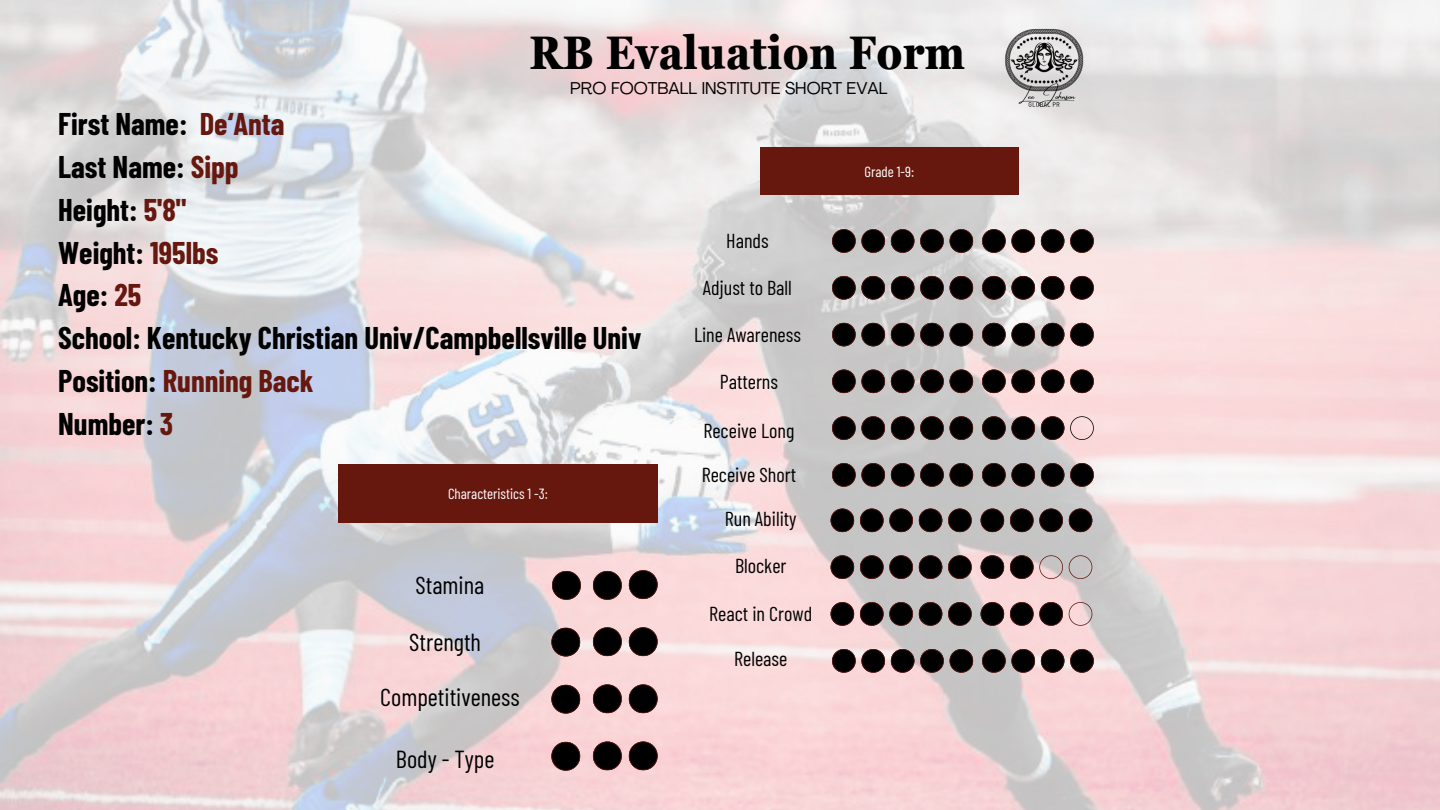
<style>
.page{position:relative;width:1440px;height:810px;background:#fff}
.page>*{position:absolute;margin:0;border:0;box-sizing:border-box;transform-origin:0 0}
.t1{font:700 condensed 47.1px "Georgia Pro";color:#000}
.t2{font:700 30.7px/42.8px "Barlow Condensed";color:#000}
.t3{font:24.7px "Barlow Condensed";color:#000}
.t4{font:20.2px "Barlow Condensed";color:#000}
.t5{font:16.9px "Agrandir";color:#000}
.t6{font:14.8px "Barlow Condensed";color:#fff}
.s1{color:#66180f}
</style>
<div class="page">
<img style="left:0;top:0;width:1440px;height:810px">
<div style="left:338px;top:465px;width:320px;height:58px;background:#66180f"></div>
<svg style="left:552px;top:571px;width:29px;height:29px"></svg>
<svg style="left:593px;top:571px;width:29px;height:29px"></svg>
<svg style="left:629px;top:570px;width:29px;height:29px"></svg>
<svg style="left:551px;top:628px;width:29px;height:28px"></svg>
<svg style="left:593px;top:627px;width:29px;height:29px"></svg>
<svg style="left:629px;top:627px;width:29px;height:29px"></svg>
<svg style="left:551px;top:685px;width:29px;height:29px"></svg>
<svg style="left:593px;top:684px;width:29px;height:29px"></svg>
<svg style="left:629px;top:684px;width:29px;height:29px"></svg>
<svg style="left:551px;top:742px;width:29px;height:29px"></svg>
<svg style="left:593px;top:741px;width:29px;height:29px"></svg>
<svg style="left:629px;top:741px;width:29px;height:29px"></svg>
<svg style="left:832px;top:229px;width:53px;height:24px"></svg>
<svg style="left:920px;top:229px;width:24px;height:24px"></svg>
<svg style="left:891px;top:229px;width:23px;height:24px"></svg>
<svg style="left:950px;top:229px;width:23px;height:24px"></svg>
<svg style="left:832px;top:276px;width:53px;height:24px"></svg>
<svg style="left:920px;top:276px;width:24px;height:24px"></svg>
<svg style="left:891px;top:276px;width:23px;height:24px"></svg>
<svg style="left:950px;top:276px;width:23px;height:24px"></svg>
<svg style="left:832px;top:323px;width:53px;height:23px"></svg>
<svg style="left:920px;top:323px;width:24px;height:23px"></svg>
<svg style="left:891px;top:323px;width:23px;height:23px"></svg>
<svg style="left:950px;top:323px;width:23px;height:23px"></svg>
<svg style="left:832px;top:369px;width:53px;height:24px"></svg>
<svg style="left:920px;top:369px;width:24px;height:24px"></svg>
<svg style="left:891px;top:369px;width:23px;height:24px"></svg>
<svg style="left:950px;top:369px;width:23px;height:24px"></svg>
<svg style="left:832px;top:416px;width:53px;height:24px"></svg>
<svg style="left:920px;top:416px;width:24px;height:24px"></svg>
<svg style="left:891px;top:416px;width:23px;height:24px"></svg>
<svg style="left:950px;top:416px;width:23px;height:24px"></svg>
<svg style="left:832px;top:463px;width:53px;height:24px"></svg>
<svg style="left:920px;top:463px;width:24px;height:24px"></svg>
<svg style="left:891px;top:463px;width:23px;height:24px"></svg>
<svg style="left:950px;top:463px;width:23px;height:24px"></svg>
<svg style="left:982px;top:229px;width:53px;height:24px"></svg>
<svg style="left:1070px;top:229px;width:24px;height:24px"></svg>
<svg style="left:1041px;top:229px;width:23px;height:24px"></svg>
<svg style="left:982px;top:276px;width:53px;height:24px"></svg>
<svg style="left:1070px;top:276px;width:24px;height:24px"></svg>
<svg style="left:1041px;top:276px;width:23px;height:24px"></svg>
<svg style="left:982px;top:323px;width:53px;height:23px"></svg>
<svg style="left:1070px;top:323px;width:24px;height:23px"></svg>
<svg style="left:1041px;top:323px;width:23px;height:23px"></svg>
<svg style="left:982px;top:369px;width:53px;height:24px"></svg>
<svg style="left:1070px;top:369px;width:24px;height:24px"></svg>
<svg style="left:1041px;top:369px;width:23px;height:24px"></svg>
<svg style="left:982px;top:416px;width:53px;height:24px"></svg>
<svg style="left:1070px;top:416px;width:24px;height:24px"></svg>
<svg style="left:1041px;top:416px;width:23px;height:24px"></svg>
<svg style="left:982px;top:463px;width:53px;height:24px"></svg>
<svg style="left:1070px;top:463px;width:24px;height:24px"></svg>
<svg style="left:1041px;top:463px;width:23px;height:24px"></svg>
<div style="left:760px;top:147px;width:259px;height:48px;background:#66180f"></div>
<svg style="left:831px;top:509px;width:23px;height:23px"></svg>
<svg style="left:919px;top:509px;width:23px;height:23px"></svg>
<svg style="left:860px;top:509px;width:53px;height:23px"></svg>
<svg style="left:948px;top:509px;width:24px;height:23px"></svg>
<svg style="left:831px;top:555px;width:23px;height:24px"></svg>
<svg style="left:919px;top:555px;width:23px;height:24px"></svg>
<svg style="left:860px;top:555px;width:53px;height:24px"></svg>
<svg style="left:948px;top:555px;width:24px;height:24px"></svg>
<svg style="left:831px;top:602px;width:23px;height:24px"></svg>
<svg style="left:919px;top:602px;width:23px;height:24px"></svg>
<svg style="left:860px;top:602px;width:53px;height:24px"></svg>
<svg style="left:948px;top:602px;width:24px;height:24px"></svg>
<svg style="left:981px;top:509px;width:23px;height:23px"></svg>
<svg style="left:1069px;top:509px;width:23px;height:23px"></svg>
<svg style="left:1010px;top:509px;width:53px;height:23px"></svg>
<svg style="left:981px;top:555px;width:23px;height:24px"></svg>
<svg style="left:1069px;top:555px;width:23px;height:24px"></svg>
<svg style="left:1010px;top:555px;width:53px;height:24px"></svg>
<svg style="left:981px;top:602px;width:23px;height:24px"></svg>
<svg style="left:1069px;top:602px;width:23px;height:24px"></svg>
<svg style="left:1010px;top:602px;width:53px;height:24px"></svg>
<img style="left:1000px;top:25px;width:87px;height:87px">
<svg style="left:832px;top:649px;width:53px;height:24px"></svg>
<svg style="left:920px;top:649px;width:24px;height:24px"></svg>
<svg style="left:891px;top:649px;width:23px;height:24px"></svg>
<svg style="left:950px;top:649px;width:23px;height:24px"></svg>
<svg style="left:982px;top:649px;width:53px;height:24px"></svg>
<svg style="left:1070px;top:649px;width:24px;height:24px"></svg>
<svg style="left:1041px;top:649px;width:23px;height:24px"></svg>
<p class="t1" style="left:529px;top:26px;width:438px">RB Evaluation Form</p>
<p class="t5" style="left:570px;top:82px;width:319px">PRO FOOTBALL INSTITUTE SHORT EVAL</p>
<h1 class="t2" style="left:58px;top:102px;width:585px">First Name: <span class="s1">De‘Anta<br></span>Last Name: <span class="s1">Sipp<br></span>Height: <span class="s1">5'8"<br></span>Weight: <span class="s1">195lbs<br></span>Age: <span class="s1">25<br></span>School: Kentucky Christian Univ/Campbellsville Univ<br>Position: <span class="s1">Running Back<br></span>Number: <span class="s1">3</span></h1>
<h5 class="t6" style="left:864px;top:162px;width:51px">Grade 1-9:</h5>
<h4 class="t4" style="left:726px;top:228px;width:44px">Hands</h4>
<h4 class="t4" style="left:703px;top:275px;width:90px">Adjust to Ball</h4>
<p class="t4" style="left:694px;top:322px;width:108px">Line Awareness</p>
<h3 class="t4" style="left:720px;top:368px;width:60px">Patterns</h3>
<h3 class="t4" style="left:703px;top:418px;width:92px">Receive Long</h3>
<h3 class="t4" style="left:702px;top:462px;width:96px">Receive Short</h3>
<p class="t6" style="left:448px;top:484px;width:101px">Characteristics 1 -3:</p>
<h4 class="t3" style="left:416px;top:569px;width:70px">Stamina</h4>
<h4 class="t3" style="left:409px;top:626px;width:73px">Strength</h4>
<h4 class="t3" style="left:380px;top:682px;width:141px">Competitiveness</h4>
<h4 class="t3" style="left:396px;top:744px;width:100px">Body - Type</h4>
<h4 class="t4" style="left:725px;top:506px;width:73px">Run Ability</h4>
<h4 class="t4" style="left:735px;top:553px;width:53px">Blocker</h4>
<h4 class="t4" style="left:709px;top:601px;width:104px">React in Crowd</h4>
<h4 class="t4" style="left:734px;top:646px;width:55px">Release</h4>
</div>
